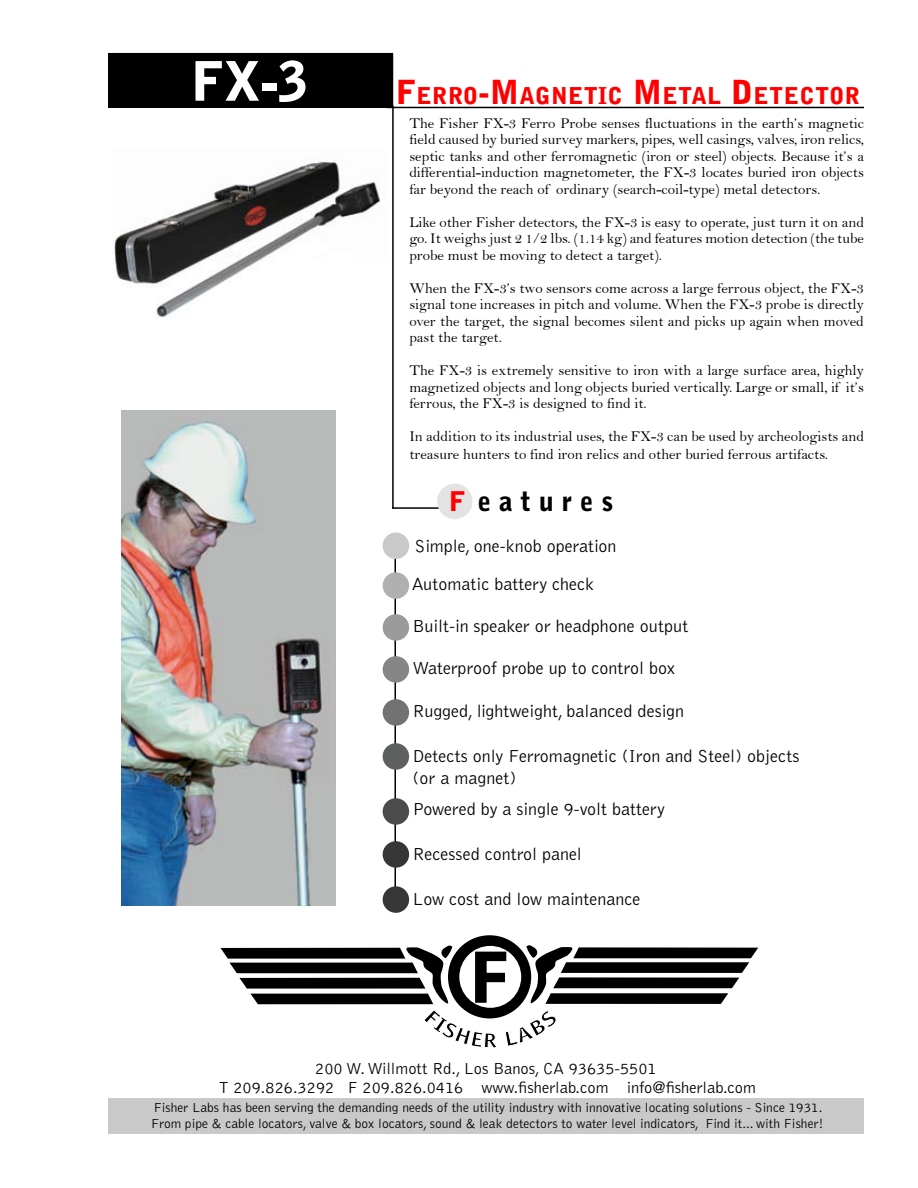
<style>
.page{position:relative;width:918px;height:1188px;background:#fff}
.page>*{position:absolute;margin:0;border:0;box-sizing:border-box;transform-origin:0 0}
.t1{font:900 54px "Bell Gothic";color:#fff}
.t2{font:900 27px "Bell Gothic";letter-spacing:.29em;color:#000}
.t3{font:900 23.1px "Bell Gothic";letter-spacing:.015em;color:#f00}
.t4{font:300 18px/37.8px "Bell Gothic";color:#000}
.t5{font:300 16.5px "Bell Gothic";color:#000}
.t6{font:15px/16.5px "Bell";color:#000;text-align:justify}
.t7{font:300 13.5px/16.2px "Bell Gothic";color:#000}
.s1{font-size:33px}
.s2{color:#f00}
</style>
<div class="page">
<div style="left:109px;top:54px;width:283px;height:53px;background:#000"></div>
<div style="left:108px;top:53px;width:285px;height:55px;border:2px solid #000"></div>
<hr style="left:392px;top:105px;width:2px;height:404px;background:#000">
<hr style="left:392px;top:507px;width:66px;height:2px;background:#000">
<div style="left:437px;top:484px;width:36px;height:35px;background:#e3e3e4;border-radius:50%"></div>
<hr style="left:387px;top:107px;width:477px;height:1px;background:#000">
<hr style="left:394px;top:545px;width:2px;height:359px;background:#000">
<div style="left:383px;top:532px;width:26px;height:27px;background:#c9c9ca;border-radius:50%"></div>
<div style="left:383px;top:572px;width:26px;height:27px;background:#b0b0b1;border-radius:50%"></div>
<div style="left:383px;top:614px;width:26px;height:27px;background:#9b9b9c;border-radius:50%"></div>
<div style="left:383px;top:656px;width:26px;height:27px;background:#868687;border-radius:50%"></div>
<div style="left:383px;top:699px;width:26px;height:27px;background:#727273;border-radius:50%"></div>
<div style="left:383px;top:743px;width:26px;height:27px;background:#5e5f5f;border-radius:50%"></div>
<div style="left:383px;top:841px;width:26px;height:27px;background:#363636;border-radius:50%"></div>
<div style="left:383px;top:798px;width:26px;height:27px;background:#4b4b4b;border-radius:50%"></div>
<div style="left:383px;top:886px;width:26px;height:27px;background:#363636;border-radius:50%"></div>
<img style="left:121px;top:411px;width:214px;height:495px">
<div style="left:108px;top:1099px;width:756px;height:35px;background:#c9c9ca"></div>
<svg style="left:220px;top:935px;width:538px;height:113px"></svg>
<img style="left:112px;top:160px;width:269px;height:159px">
<h1 class="t1" style="left:191px;top:50px;width:119px">FX-3</h1>
<h3 class="t3" style="left:396px;top:82px;width:466px"><span class="s1">F</span>ERRO<span class="s1">-M</span>AGNETIC <span class="s1">M</span>ETAL <span class="s1">D</span>ETECTOR</h3>
<p class="t6" style="left:409px;top:115px;width:456px">The Fisher FX‑3 Ferro Probe senses fluctuations in the earth’s magnetic field caused by buried survey markers, pipes, well casings, valves, iron relics, sep-tic tanks and other ferromagnetic (iron or steel) objects. Because it’s a differential‑induction magnetometer, the FX‑3 locates buried iron objects far beyond the reach of ordinary (search‑coil‑type) metal detectors.</p>
<p class="t6" style="left:409px;top:214px;width:456px">Like other Fisher detectors, the FX‑3 is easy to operate, just turn it on and go. It weighs just 2 1/2 lbs. (1.14 kg) and features motion detection (the tube probe must be moving to detect a target).</p>
<p class="t6" style="left:409px;top:280px;width:456px">When the FX‑3’s two sensors come across a large ferrous object, the FX‑3 signal tone increases in pitch and volume. When the FX‑3 probe is directly over the target, the signal becomes silent and picks up again when moved past the target.</p>
<p class="t6" style="left:409px;top:362px;width:456px">The FX‑3 is extremely sensitive to iron with a large surface area, highly magnetized objects and long objects buried vertically. Large or small, if it’s ferrous, the FX‑3 is designed to find it.</p>
<p class="t6" style="left:409px;top:427px;width:456px;line-height:18px">In addition to its industrial uses, the FX‑3 can be used by archeologists and treasure hunters to find iron relics and other buried ferrous artifacts.</p>
<h2 class="t2" style="left:449px;top:486px;width:166px"><span class="s2">F</span> EATURES</h2>
<p class="t4" style="left:412px;top:528px;width:206px">Simple, one-knob operation<br>Automatic battery check</p>
<p class="t4" style="left:413px;top:608px;width:277px">Built-in speaker or headphone output</p>
<p class="t4" style="left:413px;top:649px;width:264px">Waterproof probe up to control box</p>
<p class="t4" style="left:413px;top:693px;width:273px">Rugged, lightweight, balanced design</p>
<p class="t4" style="left:413px;top:746px;width:388px;line-height:21.6px">Detects only Ferromagnetic (Iron and Steel) objects (or a magnet)</p>
<p class="t4" style="left:413px;top:790px;width:254px">Powered by a single 9-volt battery</p>
<p class="t4" style="left:413px;top:836px;width:171px">Recessed control panel</p>
<p class="t4" style="left:413px;top:881px;width:230px">Low cost and low maintenance</p>
<p class="t5" style="left:315px;top:1060px;width:343px">200 W. Willmott Rd., Los Banos, CA 93635-5501</p>
<p class="t5" style="left:219px;top:1078px;width:539px">T 209.826.3292 F 209.826.0416 www.fisherlab.com info@fisherlab.com</p>
<p class="t7" style="left:151px;top:1099px;width:674px">Fisher Labs has been serving the demanding needs of the utility industry with innovative locating solutions - Since 1931.<br>From pipe &amp; cable locators, valve &amp; box locators, sound &amp; leak detectors to water level indicators, Find it... with Fisher!</p>
</div>
